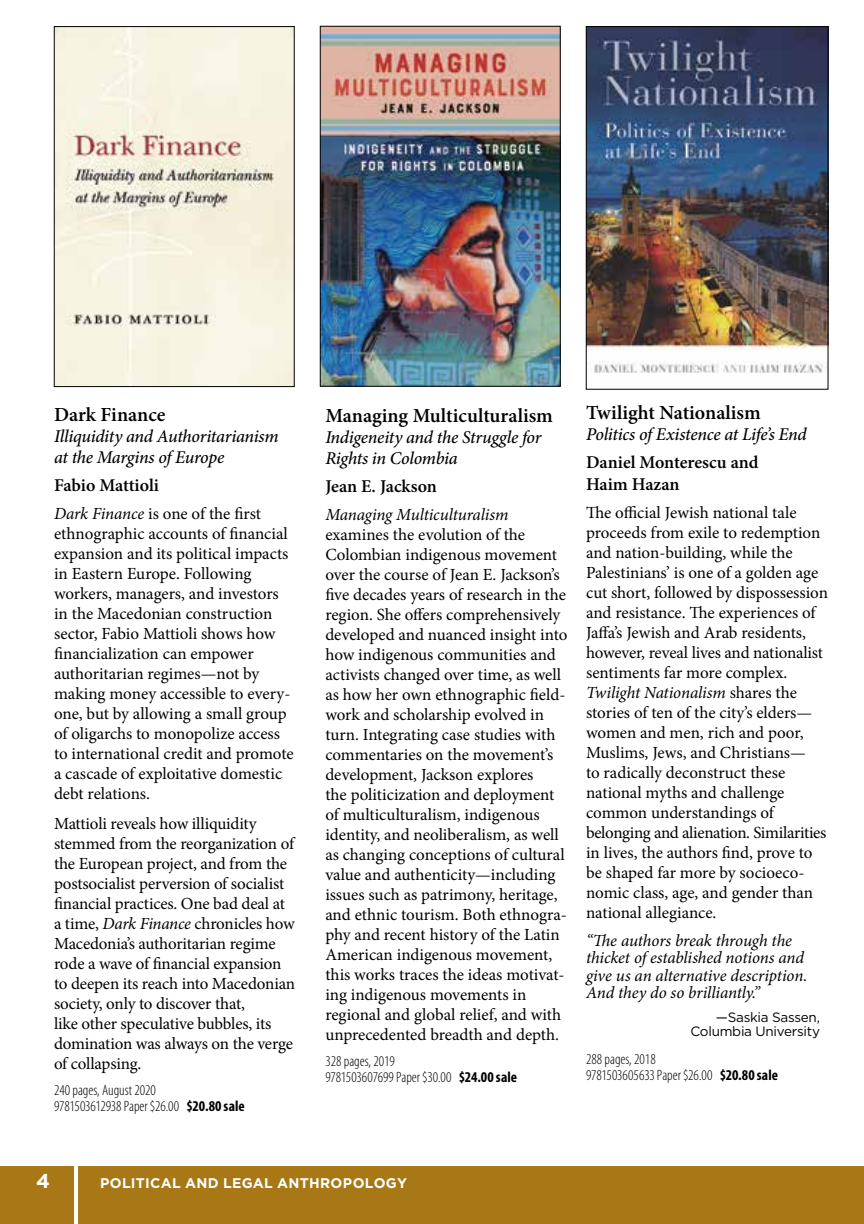
<style>
.page{position:relative;width:864px;height:1224px;background:#fff}
.page>*{position:absolute;margin:0;border:0;box-sizing:border-box;transform-origin:0 0}
.t1{font:600 20px "Minion Pro";color:#000}
.t2{font:700 20px "Gotham";color:#fff}
.t3{font:italic 500 18px/21px "Minion Pro";letter-spacing:-.02em;color:#000}
.t4{font:600 18px/22px "Minion Pro";letter-spacing:-.005em;color:#000}
.t5{font:17px/20px "Minion Pro";letter-spacing:-.005em;color:#000}
.t6{font:italic 17px/17.4px "Minion Pro";letter-spacing:-.01em;color:#000}
.t7{font:300 condensed 15px/16px "Myriad Pro";color:#000}
.t8{font:700 14px "Gotham";letter-spacing:.02em;color:#fff}
.t9{font:13.6px/14px "Gotham";letter-spacing:-.02em;color:#000;text-align:right}
.s1{font-style:italic}
.s2{font-weight:700}
</style>
<div class="page">
<div style="left:0;top:1166px;width:864px;height:58px;background:#a77815"></div>
<img style="left:322px;top:28px;width:236px;height:357px">
<div style="left:320px;top:26px;width:240px;height:361px;border:1px solid #000"></div>
<hr style="left:74px;top:1165px;width:4px;height:59px;background:#fff">
<img style="left:588px;top:28px;width:238px;height:345px">
<div style="left:586px;top:26px;width:242px;height:363px;border:1px solid #000"></div>
<img style="left:56px;top:28px;width:236px;height:357px">
<div style="left:54px;top:26px;width:240px;height:361px;border:1px solid #000"></div>
<p class="t1" style="left:54px;top:401px;width:113px">Dark Finance</p>
<p class="t3" style="left:54px;top:426px;width:226px">Illiquidity and Authoritarianism at the Margins of Europe</p>
<p class="t4" style="left:54px;top:474px;width:107px">Fabio Mattioli</p>
<p class="t5" style="left:54px;top:503px;width:241px"><span class="s1">Dark Finance</span> is one of the first ethnographic accounts of financial expansion and its political impacts in Eastern Europe. Following workers, managers, and investors in the Macedonian construction sector, Fabio Mattioli shows how financialization can empower authoritarian regimes—not by making money accessible to every&shy;one, but by allowing a small group of oligarchs to monopolize access to international credit and promote a cascade of exploitative domestic debt relations.</p>
<p class="t5" style="left:54px;top:813px;width:243px">Mattioli reveals how illiquidity stemmed from the reorganization of the European project, and from the postsocialist perversion of socialist financial practices. One bad deal at a time, <span class="s1">Dark Finance</span> chronicles how Macedonia’s authoritarian regime rode a wave of financial expansion to deepen its reach into Macedonian society, only to discover that,<br>like other speculative bubbles, its domination was always on the verge of collapsing.</p>
<p class="t7" style="left:54px;top:1082px;width:192px">240 pages, August 2020<br>9781503612938 Paper $26.00 <span class="s2">$20.80 sale</span></p>
<p class="t1" style="left:325px;top:402px;width:229px">Managing Multiculturalism</p>
<p class="t3" style="left:325px;top:427px;width:218px">Indigeneity and the Struggle for<br>Rights in Colombia</p>
<p class="t4" style="left:325px;top:475px;width:113px">Jean E. Jackson</p>
<p class="t6" style="left:325px;top:506px;width:185px">Managing Multiculturalism</p>
<p class="t5" style="left:325px;top:525px;width:244px">examines the evolution of the Colombian indigenous movement over the course of Jean E. Jackson’s five decades years of research in the region. She offers comprehensively developed and nuanced insight into how indigenous communities and activists changed over time, as well as how her own ethnographic field&shy;work and scholarship evolved in turn. Integrating case studies with commentaries on the movement’s development, Jackson explores<br>the politicization and deployment of multiculturalism, indigenous identity, and neoliberalism, as well as changing conceptions of cultural value and authenticity—including issues such as patrimony, heritage, and ethnic tourism. Both ethnogra&shy;phy and recent history of the Latin American indigenous movement, this works traces the ideas motivat&shy;ing indigenous movements in regional and global relief, and with unprecedented breadth and depth.</p>
<p class="t7" style="left:325px;top:1053px;width:193px">328 pages, 2019<br>9781503607699 Paper $30.00 <span class="s2">$24.00 sale</span></p>
<p class="t1" style="left:586px;top:399px;width:176px">Twilight Nationalism</p>
<p class="t3" style="left:586px;top:424px;width:222px">Politics of Existence at Life’s End</p>
<p class="t4" style="left:586px;top:452px;width:174px">Daniel Monterescu and<br>Haim Hazan</p>
<p class="t5" style="left:586px;top:503px;width:243px">The official Jewish national tale proceeds from exile to redemption and nation-building, while the<br>Palestinians’ is one of a golden age cut short, followed by dispossession and resistance. The experiences of<br>Jaffa’s Jewish and Arab residents, however, reveal lives and nationalist sentiments far more complex.<br><span class="s1">Twilight Nationalism</span> shares the stories of ten of the city’s elders— women and men, rich and poor,<br>Muslims, Jews, and Christians—<br>to radically deconstruct these national myths and challenge common understandings of belonging and alienation. Similarities in lives, the authors find, prove to be shaped far more by socioeco&shy;nomic class, age, and gender than national allegiance.</p>
<p class="t6" style="left:586px;top:932px;width:223px">“The authors break through the thicket of established notions and give us an alternative description.<br>And they do so brilliantly.”</p>
<p class="t9" style="left:690px;top:1010px;width:131px">—Saskia Sassen,<br>Columbia University</p>
<p class="t7" style="left:586px;top:1051px;width:194px">288 pages, 2018<br>9781503605633 Paper $26.00 <span class="s2">$20.80 sale</span></p>
<p class="t2" style="left:36px;top:1169px;width:15px">4</p>
<p class="t8" style="left:100px;top:1175px;width:309px">POLITICAL AND LEGAL ANTHROPOLOGY</p>
</div>
